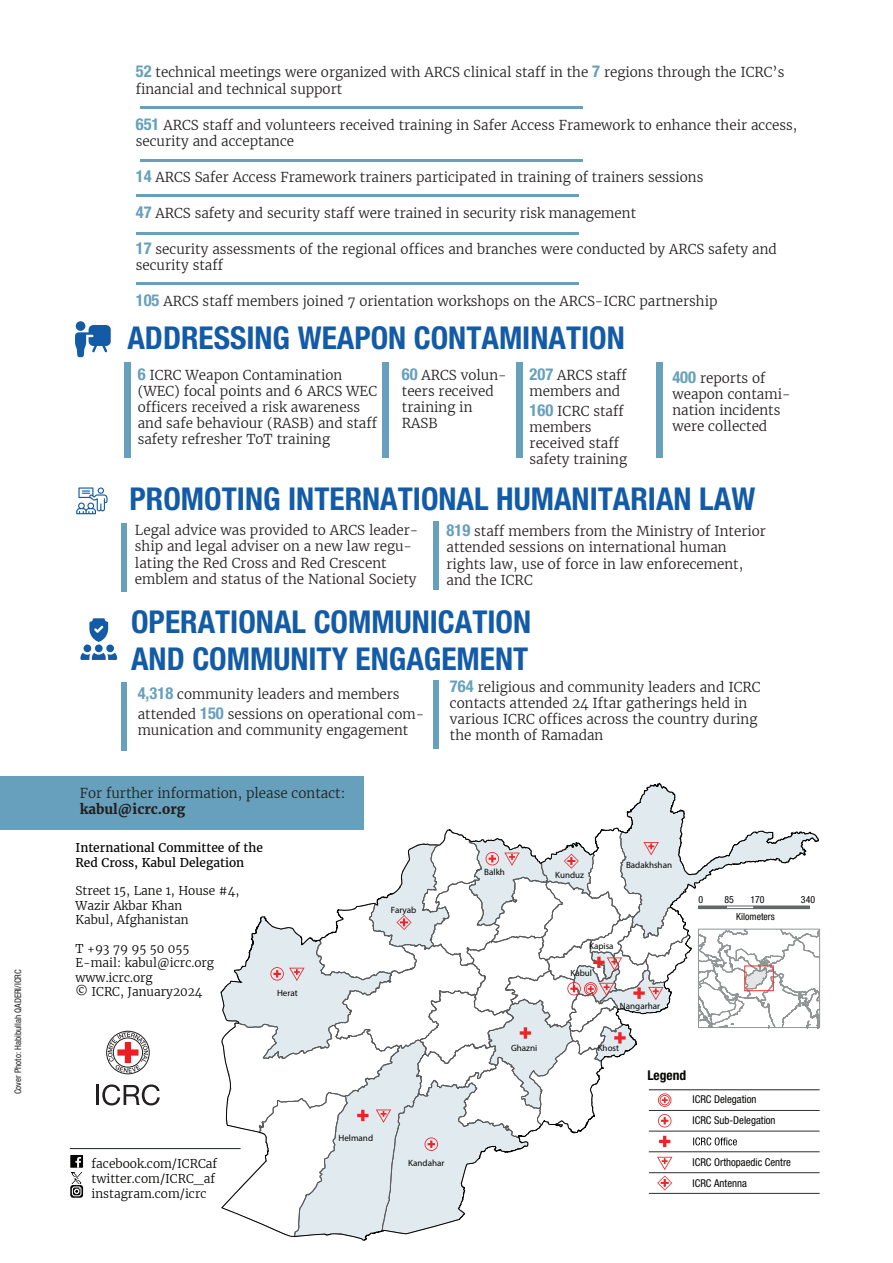
<style>
.page{position:relative;width:893px;height:1263px;background:#fff}
.page>*{position:absolute;margin:0;border:0;box-sizing:border-box;transform-origin:0 0}
.t1{font:700 condensed 31.5px/37.8px "Helvetica Neue LT Std";color:#135ba6}
.t2{font:300 13.5px/16.2px "Merriweather";color:#231f20}
.t3{font:700 13.5px "Merriweather";color:#231f20}
.t4{font:700 condensed 13.5px "Helvetica Neue LT Std";color:#050504}
.t5{font:300 12px/14.4px "Merriweather";color:#050504}
.t6{font:12px/14.4px "Merriweather";color:#050504}
.t7{font:condensed 10.8px/21px "Helvetica Neue LT Std";color:#050504}
.t8{font:condensed 9.9px "Helvetica Neue LT Std";color:#050504}
.t9{font:700 9px "Helvetica Neue LT Std";color:#050504}
.t10{font:condensed 9px "Helvetica Neue LT Std";color:#231f20}
.s1{font-family:"Helvetica Neue LT Std";font-weight:700;font-stretch:condensed;font-size:16.5px;color:#66a0bc}
</style>
<div class="page">
<div style="left:0;top:776px;width:363px;height:54px;background:#66a0bc"></div>
<svg style="left:220px;top:782px;width:600px;height:459px"></svg>
<svg style="left:698px;top:931px;width:122px;height:98px"></svg>
<div style="left:698px;top:929px;width:122px;height:99px;border:1px solid #919596"></div>
<div style="left:698px;top:906px;width:28px;height:3px;border:1px solid #606465"></div>
<div style="left:726px;top:906px;width:28px;height:3px;border:1px solid #606465"></div>
<div style="left:754px;top:906px;width:55px;height:3px;border:1px solid #606465"></div>
<svg style="left:693px;top:1137px;width:44px;height:8px"></svg>
<hr style="left:649px;top:1110px;width:171px;height:1px;background:#2c2f31">
<hr style="left:649px;top:1089px;width:171px;height:1px;background:#2c2f31">
<hr style="left:649px;top:1131px;width:171px;height:1px;background:#2c2f31">
<hr style="left:649px;top:1151px;width:171px;height:1px;background:#2c2f31">
<hr style="left:649px;top:1172px;width:171px;height:1px;background:#2c2f31">
<hr style="left:649px;top:1193px;width:171px;height:1px;background:#2c2f31">
<svg style="left:657px;top:1157px;width:15px;height:33px"></svg>
<svg style="left:659px;top:1136px;width:11px;height:11px"></svg>
<svg style="left:658px;top:1114px;width:13px;height:13px"></svg>
<svg style="left:658px;top:1093px;width:16px;height:14px"></svg>
<svg style="left:76px;top:487px;width:32px;height:27px"></svg>
<svg style="left:89px;top:618px;width:19px;height:24px"></svg>
<svg style="left:80px;top:653px;width:37px;height:7px"></svg>
<div style="left:95px;top:644px;width:8px;height:8px;background:#135ba6;border-radius:50%"></div>
<div style="left:106px;top:644px;width:8px;height:8px;background:#135ba6;border-radius:50%"></div>
<div style="left:84px;top:644px;width:7px;height:8px;background:#135ba6;border-radius:50%"></div>
<svg style="left:75px;top:325px;width:36px;height:32px"></svg>
<div style="left:76px;top:321px;width:9px;height:10px;background:#135ba6;border-radius:50%"></div>
<hr style="left:141px;top:106px;width:442px;height:3px;background:#66a0bc">
<hr style="left:141px;top:160px;width:442px;height:2px;background:#66a0bc">
<hr style="left:136px;top:194px;width:442px;height:3px;background:#66a0bc">
<hr style="left:136px;top:232px;width:442px;height:3px;background:#66a0bc">
<hr style="left:136px;top:282px;width:442px;height:3px;background:#66a0bc">
<div style="left:106px;top:1031px;width:44px;height:43px;border:1px solid #231f20;border-radius:50%"></div>
<svg style="left:108px;top:1032px;width:40px;height:41px"></svg>
<hr style="left:96px;top:1085px;width:3px;height:20px;background:#231f20">
<svg style="left:102px;top:1084px;width:58px;height:21px"></svg>
<div style="left:124px;top:362px;width:6px;height:95px;background:#66a0bc"></div>
<div style="left:383px;top:362px;width:6px;height:95px;background:#66a0bc"></div>
<div style="left:517px;top:362px;width:6px;height:95px;background:#66a0bc"></div>
<div style="left:657px;top:362px;width:6px;height:95px;background:#66a0bc"></div>
<div style="left:121px;top:523px;width:6px;height:68px;background:#66a0bc"></div>
<div style="left:433px;top:522px;width:6px;height:68px;background:#66a0bc"></div>
<div style="left:121px;top:682px;width:6px;height:68px;background:#66a0bc"></div>
<div style="left:433px;top:681px;width:6px;height:68px;background:#66a0bc"></div>
<div style="left:70px;top:1155px;width:13px;height:13px;background:#050504"></div>
<svg style="left:70px;top:1185px;width:13px;height:13px"></svg>
<div style="left:72px;top:1186px;width:9px;height:10px;border:1px solid #fff;border-radius:2px"></div>
<svg style="left:72px;top:1157px;width:10px;height:37px"></svg>
<hr style="left:70px;top:1148px;width:171px;height:1px;background:#2c2f31">
<p class="t10" style="left:15px;top:1094px;width:126px;rotate:-90deg">Cover Photo: Habibullah QADERI/ICRC</p>
<p class="t2" style="left:136px;top:65px;width:650px"><span class="s1">52</span> technical meetings were organized with ARCS clinical staff in the <span class="s1">7</span> regions through the ICRCís financial and technical support</p>
<p class="t2" style="left:136px;top:117px;width:663px"><span class="s1">651</span> ARCS staff and volunteers received training in Safer Access Framework to enhance their access, security and acceptance</p>
<p class="t2" style="left:136px;top:169px;width:569px"><span class="s1">14</span> ARCS Safer Access Framework trainers participated in training of trainers sessions</p>
<p class="t2" style="left:136px;top:205px;width:502px"><span class="s1">47</span> ARCS safety and security staff were trained in security risk management</p>
<p class="t2" style="left:136px;top:241px;width:643px"><span class="s1">17</span> security assessments of the regional offices and branches were conducted by ARCS safety and security staff</p>
<p class="t2" style="left:136px;top:294px;width:583px"><span class="s1">105</span> ARCS staff members joined 7 orientation workshops on the ARCS-ICRC partnership</p>
<h1 class="t1" style="left:127px;top:321px;width:499px">ADDRESSING WEAPON CONTAMINATION</h1>
<p class="t2" style="left:138px;top:367px;width:241px"><span class="s1">6</span> ICRC Weapon Contamination (WEC) focal points and 6 ARCS WEC officers received a risk awareness and safe behaviour (RASB) and staff safety refresher ToT training</p>
<p class="t2" style="left:402px;top:367px;width:106px"><span class="s1">60</span> ARCS volun&shy;teers received training in<br>RASB</p>
<p class="t2" style="left:530px;top:367px;width:99px"><span class="s1">207</span> ARCS staff members and</p>
<p class="t2" style="left:530px;top:403px;width:99px"><span class="s1">160</span> ICRC staff members received staff safety training</p>
<p class="t2" style="left:672px;top:370px;width:120px"><span class="s1">400</span> reports of weapon contami&shy;nation incidents were collected</p>
<h1 class="t1" style="left:130px;top:482px;width:627px">PROMOTING INTERNATIONAL HUMANITARIAN LAW</h1>
<p class="t2" style="left:135px;top:523px;width:285px">Legal advice was provided to ARCS leader&shy;ship and legal adviser on a new law regu&shy;lating the Red Cross and Red Crescent emblem and status of the National Society</p>
<p class="t2" style="left:446px;top:524px;width:321px"><span class="s1">819</span> staff members from the Ministry of Interior attended sessions on international human rights law, use of force in law enforecement, and the ICRC</p>
<h1 class="t1" style="left:131px;top:605px;width:402px">OPERATIONAL COMMUNICATION<br>AND COMMUNITY ENGAGEMENT</h1>
<p class="t2" style="left:138px;top:685px;width:288px;line-height:19.8px"><span class="s1">4,318</span> community leaders and members attended <span class="s1">150</span> sessions on operational com-</p>
<p class="t2" style="left:138px;top:723px;width:272px">munication and community engagement</p>
<p class="t2" style="left:450px;top:679px;width:312px"><span class="s1">764</span> religious and community leaders and ICRC contacts attended 24 Iftar gatherings held in various ICRC offices across the country during the month of Ramadan</p>
<p class="t2" style="left:80px;top:785px;width:267px">For further information, please contact:</p>
<p class="t3" style="left:80px;top:803px;width:107px">kabul@icrc.org</p>
<p class="t6" style="left:76px;top:841px;width:189px">International Committee of the<br>Red Cross, Kabul Delegation</p>
<p class="t5" style="left:75px;top:884px;width:165px">Street 15, Lane 1, House #4,<br>Wazir Akbar Khan<br>Kabul, Afghanistan</p>
<p class="t5" style="left:75px;top:942px;width:140px">T +93 79 95 50 055<br>E-mail: kabul@icrc.org www.icrc.org<br>© ICRC, January2024</p>
<p class="t9" style="left:277px;top:989px;width:22px">Herat</p>
<p class="t9" style="left:391px;top:907px;width:27px">Faryab</p>
<p class="t5" style="left:92px;top:1156px;width:127px;line-height:15px">facebook.com/ICRCaf twitter.com/ICRC_af instagram.com/icrc</p>
<p class="t9" style="left:338px;top:1135px;width:36px">Helmand</p>
<p class="t9" style="left:408px;top:1159px;width:38px">Kandahar</p>
<p class="t9" style="left:484px;top:869px;width:22px">Balkh</p>
<p class="t9" style="left:555px;top:872px;width:30px">Kunduz</p>
<p class="t9" style="left:626px;top:861px;width:48px">Badakhshan</p>
<p class="t9" style="left:589px;top:942px;width:26px">Kapisa</p>
<p class="t9" style="left:570px;top:969px;width:23px">Kabul</p>
<p class="t9" style="left:620px;top:1002px;width:42px">Nangarhar</p>
<p class="t8" style="left:699px;top:896px;width:6px">0</p>
<p class="t8" style="left:724px;top:896px;width:11px">85</p>
<p class="t8" style="left:750px;top:896px;width:16px">170</p>
<p class="t8" style="left:736px;top:912px;width:40px">Kilometers</p>
<p class="t8" style="left:801px;top:896px;width:16px">340</p>
<p class="t9" style="left:511px;top:1045px;width:28px">Ghazni</p>
<p class="t9" style="left:598px;top:1045px;width:23px">Khost</p>
<p class="t4" style="left:647px;top:1070px;width:40px">Legend</p>
<p class="t7" style="left:693px;top:1089px;width:85px">ICRC Delegation<br>ICRC Sub-Delegation</p>
<p class="t7" style="left:693px;top:1152px;width:100px">ICRC Orthopaedic Centre<br>ICRC Antenna</p>
</div>
